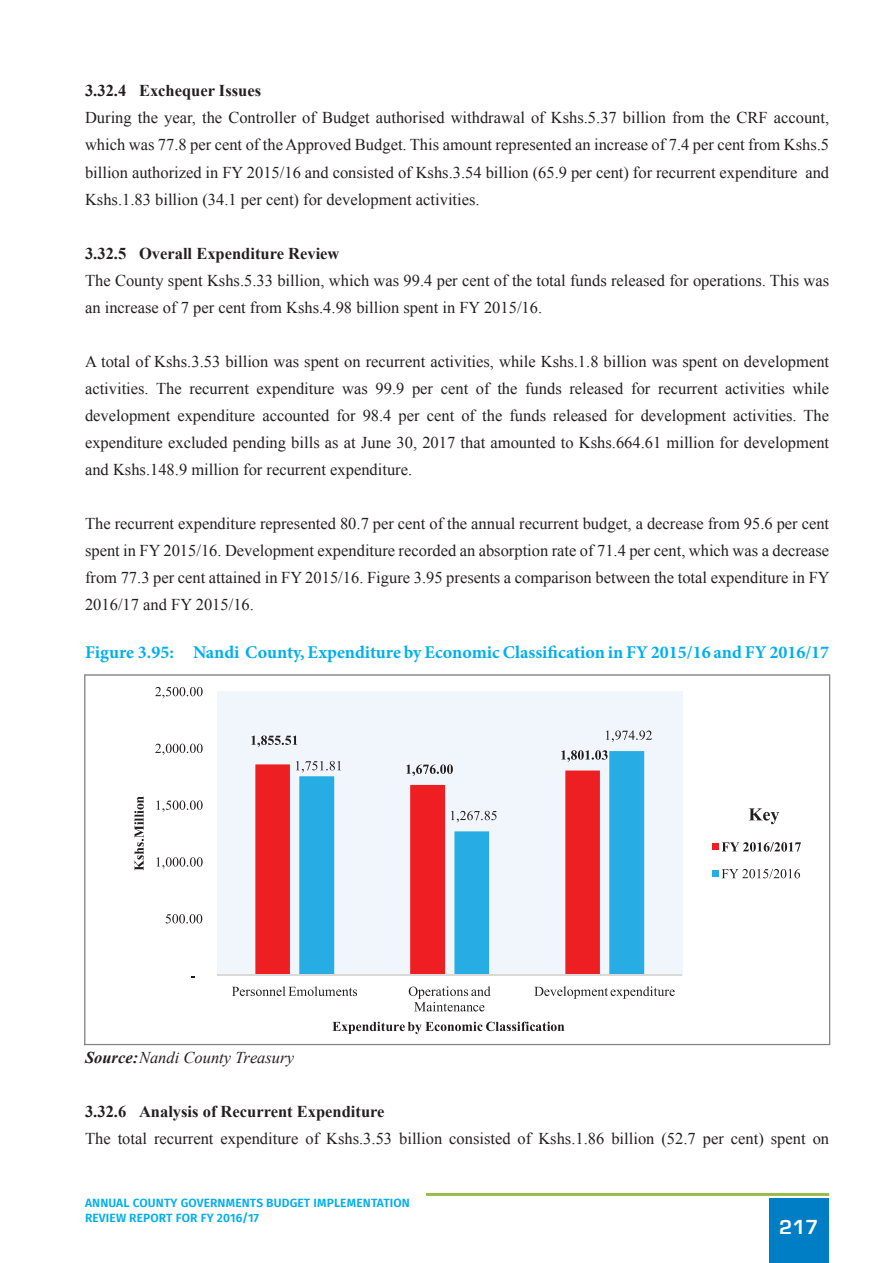
<style>
.page{position:relative;width:893px;height:1263px;background:#fff}
.page>*{position:absolute;margin:0;border:0;box-sizing:border-box;transform-origin:0 0}
.t1{font:700 21px "Eurostile";color:#fff}
.t2{font:700 18px "Minion Pro";color:#00aeef}
.t3{font:16.5px/27px "Times New Roman";color:#231f20;text-align:justify}
.t4{font:700 16.5px "Times New Roman";color:#231f20}
.t5{font:italic 16.5px "Times New Roman";color:#231f20}
.t6{font:600 12px "Fira Sans";letter-spacing:.01em;color:#00aeef}
.s1{font-weight:700}
</style>
<div class="page">
<div style="left:769px;top:1199px;width:60px;height:64px;background:#007ec5"></div>
<hr style="left:426px;top:1193px;width:403px;height:3px;background:#98bb4e">
<svg style="left:84px;top:674px;width:746px;height:371px"></svg>
<div style="left:740px;top:800px;width:47px;height:31px;background:#fff"></div>
<svg style="left:749px;top:808px;width:30px;height:16px"></svg>
<p class="t4" style="left:85px;top:80px;width:178px">3.32.4 Exchequer Issues</p>
<p class="t3" style="left:85px;top:104px;width:746px">During the year, the Controller of Budget authorised withdrawal of Kshs.5.37 billion from the CRF account, which was 77.8 per cent of the Approved Budget. This amount represented an increase of 7.4 per cent from Kshs.5 billion authorized in FY 2015/16 and consisted of Kshs.3.54 billion (65.9 per cent) for recurrent expenditure and Kshs.1.83 billion (34.1 per cent) for development activities.</p>
<p class="t4" style="left:85px;top:242px;width:256px">3.32.5 Overall Expenditure Review</p>
<p class="t3" style="left:85px;top:266px;width:746px">The County spent Kshs.5.33 billion, which was 99.4 per cent of the total funds released for operations. This was an increase of 7 per cent from Kshs.4.98 billion spent in FY 2015/16.</p>
<p class="t3" style="left:85px;top:347px;width:746px">A total of Kshs.3.53 billion was spent on recurrent activities, while Kshs.1.8 billion was spent on development activities. The recurrent expenditure was 99.9 per cent of the funds released for recurrent activities while development expenditure accounted for 98.4 per cent of the funds released for development activities. The expenditure excluded pending bills as at June 30, 2017 that amounted to Kshs.664.61 million for development and Kshs.148.9 million for recurrent expenditure.</p>
<p class="t3" style="left:85px;top:509px;width:746px">The recurrent expenditure represented 80.7 per cent of the annual recurrent budget, a decrease from 95.6 per cent spent in FY 2015/16. Development expenditure recorded an absorption rate of 71.4 per cent, which was a decrease from 77.3 per cent attained in FY 2015/16. Figure 3.95 presents a comparison between the total expenditure in FY 2016/17 and FY 2015/16.</p>
<p class="t2" style="left:85px;top:640px;width:746px">Figure 3.95: Nandi County, Expenditure by Economic Classification in FY 2015/16 and FY 2016/17</p>
<p class="t5" style="left:85px;top:1046px;width:210px"><span class="s1">Source:</span>Nandi County Treasury</p>
<p class="t4" style="left:85px;top:1100px;width:301px">3.32.6 Analysis of Recurrent Expenditure</p>
<p class="t3" style="left:85px;top:1125px;width:746px">The total recurrent expenditure of Kshs.3.53 billion consisted of Kshs.1.86 billion (52.7 per cent) spent on</p>
<p class="t6" style="left:85px;top:1193px;width:326px">ANNUAL COUNTY GOVERNMENTS BUDGET IMPLEMENTATION</p>
<p class="t6" style="left:85px;top:1207px;width:176px">REVIEW REPORT FOR FY 2016/17</p>
<p class="t1" style="left:779px;top:1215px;width:41px">217</p>
</div>
